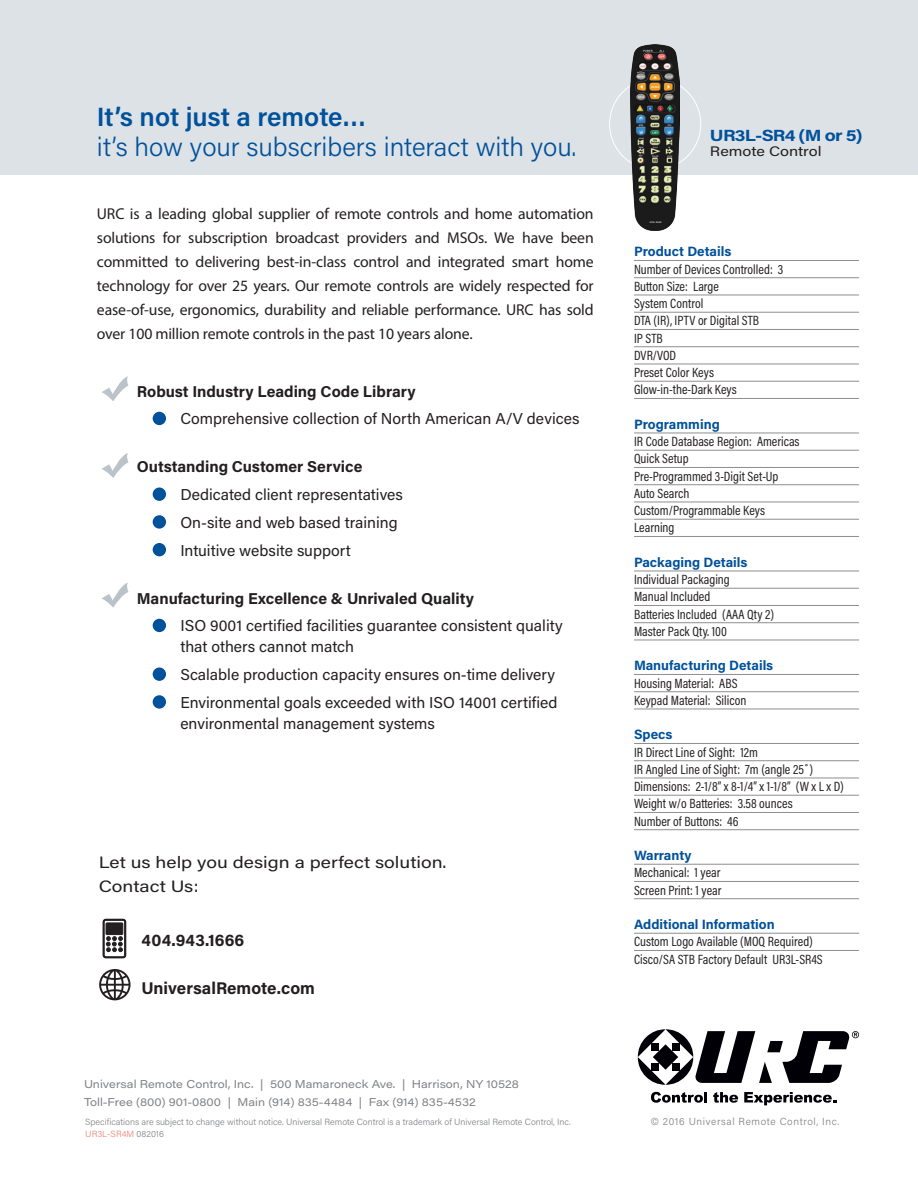
<style>
.page{position:relative;width:918px;height:1188px;background:#fff}
.page>*{position:absolute;margin:0;border:0;box-sizing:border-box;transform-origin:0 0}
.t1{font:300 26.4px/30px "Acumin Pro";color:#01519b}
.t2{font:700 16.95px "Acumin Pro";color:#231f20}
.t3{font:16.5px/24.2px "Acumin Pro";color:#231f20;scale:1.18 1}
.t4{font:700 16.2px "Acumin Pro";letter-spacing:-.04em;color:#01519b;scale:1.18 1}
.t5{font:15.75px/24px "Myriad Pro";letter-spacing:-.01em;color:#231f20;text-align:justify}
.t6{font:15.75px/21px "Acumin Pro";color:#231f20}
.t7{font:700 15.75px "Acumin Pro";color:#231f20}
.t8{font:13.8px "Acumin Pro";color:#231f20;scale:1.18 1}
.t9{font:13.5px "Acumin Pro Cond";color:#231f20}
.Table_Header_Blue{font:700 13.5px "Acumin Pro";color:#01519b}
.t10{font:11.1px/18px "Acumin Pro Wide";color:#808285}
.t11{font:300 10.2px "Acumin Pro";letter-spacing:.06em;color:#808285}
.t12{font:300 9px "Acumin Pro";color:#808285}
.t13{font:300 9px "Acumin Pro";color:#ee8277}
.s1{font-weight:600}
.s2{color:#808285}
</style>
<div class="page">
<div style="left:0;top:0;width:918px;height:175px;background:#dde2e6"></div>
<svg style="left:651px;top:1092px;width:56px;height:11px"></svg>
<svg style="left:713px;top:1092px;width:25px;height:11px"></svg>
<svg style="left:744px;top:1092px;width:92px;height:13px"></svg>
<svg style="left:638px;top:1029px;width:221px;height:56px"></svg>
<svg style="left:103px;top:919px;width:23px;height:39px"></svg>
<svg style="left:99px;top:969px;width:32px;height:31px"></svg>
<hr style="left:634px;top:260px;width:225px;height:1px;background:#8d8f92">
<hr style="left:634px;top:277px;width:225px;height:1px;background:#8d8f92">
<hr style="left:634px;top:295px;width:225px;height:1px;background:#8d8f92">
<hr style="left:634px;top:312px;width:225px;height:1px;background:#8d8f92">
<hr style="left:634px;top:329px;width:225px;height:1px;background:#8d8f92">
<hr style="left:634px;top:346px;width:225px;height:1px;background:#8d8f92">
<hr style="left:634px;top:364px;width:225px;height:1px;background:#8d8f92">
<hr style="left:634px;top:381px;width:225px;height:1px;background:#8d8f92">
<hr style="left:634px;top:398px;width:225px;height:1px;background:#8d8f92">
<hr style="left:634px;top:433px;width:225px;height:1px;background:#8d8f92">
<hr style="left:634px;top:450px;width:225px;height:1px;background:#8d8f92">
<hr style="left:634px;top:467px;width:225px;height:1px;background:#8d8f92">
<hr style="left:634px;top:484px;width:225px;height:1px;background:#8d8f92">
<hr style="left:634px;top:502px;width:225px;height:1px;background:#8d8f92">
<hr style="left:634px;top:519px;width:225px;height:1px;background:#8d8f92">
<hr style="left:634px;top:536px;width:225px;height:1px;background:#8d8f92">
<hr style="left:634px;top:571px;width:225px;height:1px;background:#8d8f92">
<hr style="left:634px;top:588px;width:225px;height:1px;background:#8d8f92">
<hr style="left:634px;top:605px;width:225px;height:1px;background:#8d8f92">
<hr style="left:634px;top:622px;width:225px;height:1px;background:#8d8f92">
<hr style="left:634px;top:640px;width:225px;height:1px;background:#8d8f92">
<hr style="left:634px;top:674px;width:225px;height:1px;background:#8d8f92">
<hr style="left:634px;top:691px;width:225px;height:1px;background:#8d8f92">
<hr style="left:634px;top:709px;width:225px;height:1px;background:#8d8f92">
<hr style="left:634px;top:743px;width:225px;height:1px;background:#8d8f92">
<hr style="left:634px;top:760px;width:225px;height:1px;background:#8d8f92">
<hr style="left:634px;top:778px;width:225px;height:1px;background:#8d8f92">
<hr style="left:634px;top:795px;width:225px;height:1px;background:#8d8f92">
<hr style="left:634px;top:812px;width:225px;height:1px;background:#8d8f92">
<hr style="left:634px;top:829px;width:225px;height:1px;background:#8d8f92">
<hr style="left:634px;top:864px;width:225px;height:1px;background:#8d8f92">
<hr style="left:634px;top:881px;width:225px;height:1px;background:#8d8f92">
<hr style="left:634px;top:898px;width:225px;height:1px;background:#8d8f92">
<hr style="left:634px;top:933px;width:225px;height:1px;background:#8d8f92">
<hr style="left:634px;top:950px;width:225px;height:1px;background:#8d8f92">
<img style="left:631px;top:44px;width:49px;height:187px">
<svg style="left:152px;top:411px;width:15px;height:15px"></svg>
<div style="left:150px;top:409px;width:18px;height:18px;border:2px solid #fff;border-radius:50%"></div>
<svg style="left:152px;top:486px;width:15px;height:16px"></svg>
<div style="left:150px;top:485px;width:18px;height:18px;border:2px solid #fff;border-radius:50%"></div>
<svg style="left:152px;top:514px;width:15px;height:16px"></svg>
<div style="left:150px;top:513px;width:18px;height:18px;border:2px solid #fff;border-radius:50%"></div>
<svg style="left:152px;top:542px;width:15px;height:16px"></svg>
<div style="left:150px;top:541px;width:18px;height:18px;border:2px solid #fff;border-radius:50%"></div>
<svg style="left:152px;top:618px;width:15px;height:15px"></svg>
<div style="left:150px;top:616px;width:18px;height:18px;border:2px solid #fff;border-radius:50%"></div>
<svg style="left:152px;top:666px;width:15px;height:16px"></svg>
<div style="left:150px;top:665px;width:18px;height:18px;border:2px solid #fff;border-radius:50%"></div>
<svg style="left:152px;top:694px;width:15px;height:16px"></svg>
<div style="left:150px;top:693px;width:18px;height:18px;border:2px solid #fff;border-radius:50%"></div>
<svg style="left:102px;top:376px;width:27px;height:25px"></svg>
<svg style="left:102px;top:453px;width:27px;height:25px"></svg>
<svg style="left:102px;top:582px;width:27px;height:26px"></svg>
<p class="t1" style="left:97px;top:100px;width:481px"><span class="s1">It’s not just a remote…<br></span>it’s how your subscribers interact with you.</p>
<p class="t5" style="left:97px;top:201px;width:498px">URC is a leading global supplier of remote controls and home automation solutions for subscription broadcast providers and MSOs. We have been committed to delivering best-in-class control and integrated smart home technology for over 25 years. Our remote controls are widely respected for ease-of-use, ergonomics, durability and reliable performance. URC has sold over 100 million remote controls in the past 10 years alone.</p>
<p class="t7" style="left:137px;top:380px;width:280px">Robust Industry Leading Code Library</p>
<p class="t6" style="left:180px;top:408px;width:401px">Comprehensive collection of North American A/V devices</p>
<p class="t7" style="left:137px;top:456px;width:227px">Outstanding Customer Service</p>
<p class="t6" style="left:180px;top:484px;width:224px">Dedicated client representatives</p>
<p class="t6" style="left:180px;top:511px;width:219px">On-site and web based training</p>
<p class="t6" style="left:180px;top:539px;width:172px">Intuitive website support</p>
<p class="t7" style="left:137px;top:587px;width:339px">Manufacturing Excellence &amp; Unrivaled Quality</p>
<p class="t6" style="left:180px;top:615px;width:384px">ISO 9001 certified facilities guarantee consistent quality that others cannot match</p>
<p class="t6" style="left:180px;top:664px;width:376px">Scalable production capacity ensures on-time delivery</p>
<p class="t6" style="left:180px;top:691px;width:379px">Environmental goals exceeded with ISO 14001 certified environmental management systems</p>
<p class="t3" style="left:99px;top:849px;width:296px">Let us help you design a perfect solution.<br>Contact Us:</p>
<p class="t2" style="left:142px;top:929px;width:104px">404.943.1666</p>
<p class="t2" style="left:142px;top:976px;width:175px">UniversalRemote.com</p>
<p class="t4" style="left:710px;top:124px;width:131px">UR3L-SR4 (M or 5)</p>
<p class="t8" style="left:710px;top:142px;width:96px">Remote Control</p>
<p class="Table_Header_Blue" style="left:634px;top:242px;width:99px">Product Details</p>
<p class="t9" style="left:634px;top:260px;width:151px">Number of Devices Controlled: 3</p>
<p class="t9" style="left:634px;top:277px;width:86px">Button Size: Large</p>
<p class="t9" style="left:634px;top:295px;width:71px">System Control</p>
<p class="t9" style="left:634px;top:312px;width:127px">DTA (IR), IPTV or Digital STB</p>
<p class="t9" style="left:634px;top:329px;width:30px">IP STB</p>
<p class="t9" style="left:634px;top:346px;width:44px">DVR/VOD</p>
<p class="t9" style="left:634px;top:364px;width:82px">Preset Color Keys</p>
<p class="t9" style="left:634px;top:381px;width:104px">Glow-in-the-Dark Keys</p>
<p class="Table_Header_Blue" style="left:634px;top:415px;width:87px">Programming</p>
<p class="t9" style="left:634px;top:433px;width:167px">IR Code Database Region: Americas</p>
<p class="t9" style="left:634px;top:450px;width:56px">Quick Setup</p>
<p class="t9" style="left:634px;top:467px;width:146px">Pre-Programmed 3-Digit Set-Up</p>
<p class="t9" style="left:634px;top:484px;width:57px">Auto Search</p>
<p class="t9" style="left:634px;top:502px;width:133px">Custom/Programmable Keys</p>
<p class="t9" style="left:634px;top:519px;width:42px">Learning</p>
<p class="Table_Header_Blue" style="left:634px;top:553px;width:115px">Packaging Details</p>
<p class="t9" style="left:634px;top:571px;width:97px">Individual Packaging</p>
<p class="t9" style="left:634px;top:588px;width:78px">Manual Included</p>
<p class="t9" style="left:634px;top:605px;width:142px">Batteries Included (AAA Qty 2)</p>
<p class="t9" style="left:634px;top:622px;width:94px">Master Pack Qty. 100</p>
<p class="Table_Header_Blue" style="left:634px;top:656px;width:141px">Manufacturing Details</p>
<p class="t9" style="left:634px;top:674px;width:105px">Housing Material: ABS</p>
<p class="t9" style="left:634px;top:691px;width:114px">Keypad Material: Silicon</p>
<p class="Table_Header_Blue" style="left:634px;top:725px;width:40px">Specs</p>
<p class="t9" style="left:634px;top:743px;width:125px">IR Direct Line of Sight: 12m</p>
<p class="t9" style="left:634px;top:760px;width:181px">IR Angled Line of Sight: 7m (angle 25˚)</p>
<p class="t9" style="left:634px;top:778px;width:211px">Dimensions: 2-1/8” x 8-1/4” x 1-1/8” (W x L x D)</p>
<p class="t9" style="left:634px;top:795px;width:160px">Weight w/o Batteries: 3.58 ounces</p>
<p class="t9" style="left:634px;top:812px;width:106px">Number of Buttons: 46</p>
<p class="Table_Header_Blue" style="left:634px;top:846px;width:59px">Warranty</p>
<p class="t9" style="left:634px;top:864px;width:88px">Mechanical: 1 year</p>
<p class="t9" style="left:634px;top:881px;width:89px">Screen Print: 1 year</p>
<p class="Table_Header_Blue" style="left:634px;top:915px;width:142px">Additional Information</p>
<p class="t9" style="left:634px;top:933px;width:180px">Custom Logo Available (MOQ Required)</p>
<p class="t9" style="left:634px;top:950px;width:190px">Cisco/SA STB Factory Default UR3L-SR4S</p>
<p class="t10" style="left:84px;top:1074px;width:436px">Universal Remote Control, Inc. | 500 Mamaroneck Ave. | Harrison, NY 10528<br>Toll-Free (800) 901-0800 | Main (914) 835-4484 | Fax (914) 835-4532</p>
<p class="t12" style="left:85px;top:1116px;width:487px">Specifications are subject to change without notice. Universal Remote Control is a trademark of Universal Remote Control, Inc.</p>
<p class="t11" style="left:651px;top:1115px;width:190px">© 2016 Universal Remote Control, Inc.</p>
<p class="t13" style="left:85px;top:1128px;width:80px">UR3L-SR4M <span class="s2">082016</span></p>
</div>
